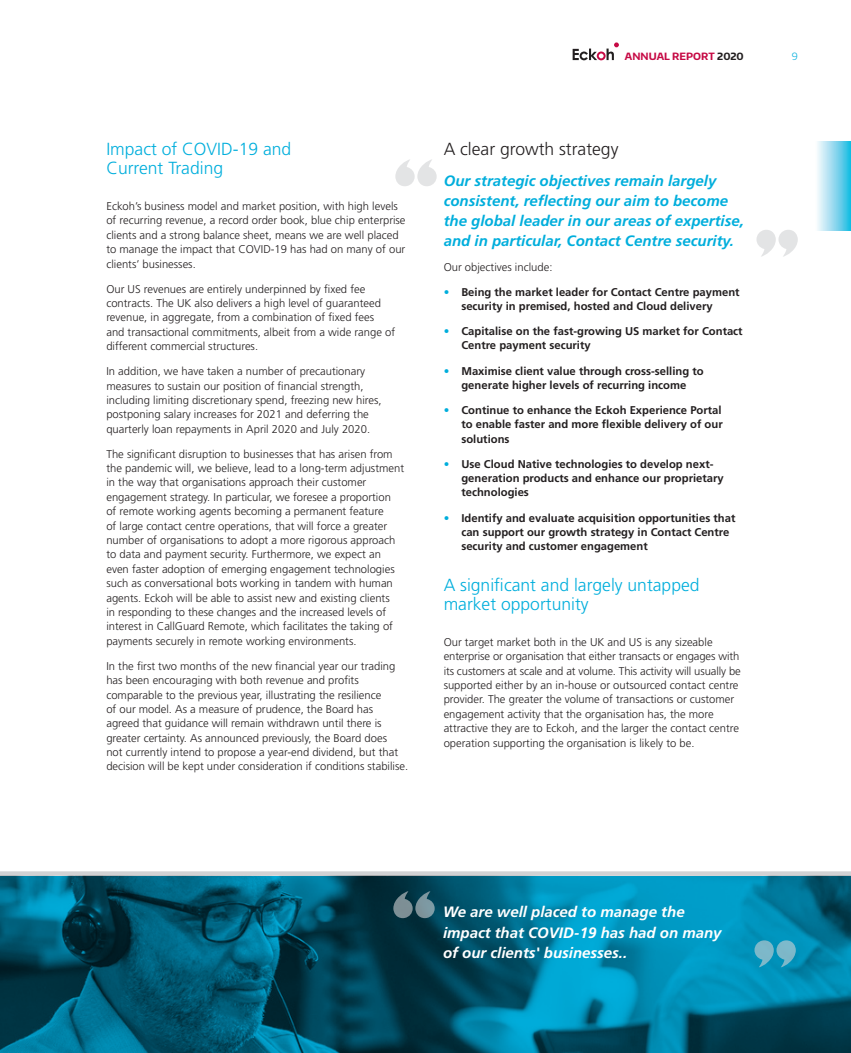
<style>
.page{position:relative;width:851px;height:1053px;background:#fff}
.page>*{position:absolute;margin:0;border:0;box-sizing:border-box;transform-origin:0 0}
.t1{font:300 17.5px/19.4px "Frutiger LT Std";color:#00aedc}
.t2{font:300 17.5px "Frutiger LT Std";color:#231f20}
.t3{font:italic 700 15px/20px "Frutiger LT Std";color:#00aedc}
.t4{font:italic 700 15px/20px "Frutiger LT Std";color:#fff}
.t5{font:300 11.25px/14.4px "Frutiger LT Std";color:#231f20}
.t6{font:700 11.25px/14.4px "Frutiger LT Std";color:#231f20}
.t7{font:700 10px "Encode Sans Normal";letter-spacing:.01em;color:#c60a45}
.t8{font:300 10px "Encode Sans Normal";color:#00aedc}
.s1{color:#231f20}
.s2{color:#00aedc}
</style>
<div class="page">
<svg style="left:817px;top:142px;width:33px;height:88px;background:#90daef"></svg>
<svg style="left:572px;top:42px;width:46px;height:18px"></svg>
<svg style="left:0;top:875px;width:850px;height:177px;background:#01637f"></svg>
<svg style="left:395px;top:159px;width:41px;height:27px"></svg>
<svg style="left:756px;top:230px;width:41px;height:27px"></svg>
<svg style="left:393px;top:891px;width:41px;height:27px"></svg>
<svg style="left:754px;top:940px;width:41px;height:27px"></svg>
<svg style="left:0;top:871px;width:850px;height:4px;background:#d4d5d7"></svg>
<h1 class="t1" style="left:106px;top:139px;width:186px">Impact of COVID-19 and<br>Current Trading</h1>
<p class="t5" style="left:106px;top:199px;width:301px">Eckoh’s business model and market position, with high levels of recurring revenue, a record order book, blue chip enterprise clients and a strong balance sheet, means we are well placed to manage the impact that COVID-19 has had on many of our clients’ businesses.</p>
<p class="t5" style="left:106px;top:281px;width:290px">Our US revenues are entirely underpinned by fixed fee contracts. The UK also delivers a high level of guaranteed revenue, in aggregate, from a combination of fixed fees<br>and transactional commitments, albeit from a wide range of different commercial structures.</p>
<p class="t5" style="left:106px;top:364px;width:277px">In addition, we have taken a number of precautionary measures to sustain our position of financial strength, including limiting discretionary spend, freezing new hires, postponing salary increases for 2021 and deferring the quarterly loan repayments in April 2020 and July 2020.</p>
<p class="t5" style="left:106px;top:447px;width:299px">The significant disruption to businesses that has arisen from the pandemic will, we believe, lead to a long-term adjustment in the way that organisations approach their customer engagement strategy. In particular, we foresee a proportion<br>of remote working agents becoming a permanent feature<br>of large contact centre operations, that will force a greater number of organisations to adopt a more rigorous approach to data and payment security. Furthermore, we expect an even faster adoption of emerging engagement technologies such as conversational bots working in tandem with human agents. Eckoh will be able to assist new and existing clients<br>in responding to these changes and the increased levels of interest in CallGuard Remote, which facilitates the taking of payments securely in remote working environments.</p>
<p class="t5" style="left:106px;top:658px;width:303px">In the first two months of the new financial year our trading has been encouraging with both revenue and profits comparable to the previous year, illustrating the resilience<br>of our model. As a measure of prudence, the Board has agreed that guidance will remain withdrawn until there is greater certainty. As announced previously, the Board does<br>not currently intend to propose a year-end dividend, but that decision will be kept under consideration if conditions stabilise.</p>
<p class="t7" style="left:624px;top:50px;width:120px">ANNUAL REPORT <span class="s1">2020</span></p>
<p class="t8" style="left:791px;top:50px;width:8px">9</p>
<h1 class="t2" style="left:443px;top:139px;width:176px">A clear growth strategy</h1>
<h2 class="t3" style="left:443px;top:170px;width:302px">Our strategic objectives remain largely consistent, reflecting our aim to become the global leader in our areas of expertise, and in particular, Contact Centre security.</h2>
<p class="t5" style="left:443px;top:260px;width:110px">Our objectives include:</p>
<p class="t6" style="left:461px;top:284px;width:280px;text-indent:-18px"><span class="s2">•</span> Being the market leader for Contact Centre payment security in premised, hosted and Cloud delivery</p>
<p class="t6" style="left:461px;top:324px;width:283px;text-indent:-18px"><span class="s2">•</span> Capitalise on the fast-growing US market for Contact<br>Centre payment security</p>
<p class="t6" style="left:443px;top:363px;width:261px;text-align:center"><span class="s2">•</span> Maximise client value through cross-selling to generate higher levels of recurring income</p>
<p class="t6" style="left:461px;top:403px;width:263px;text-align:justify;text-indent:-18px"><span class="s2">•</span> Continue to enhance the Eckoh Experience Portal to enable faster and more flexible delivery of our solutions</p>
<p class="t6" style="left:461px;top:456px;width:264px;text-indent:-18px"><span class="s2">•</span> Use Cloud Native technologies to develop next&shy;generation products and enhance our proprietary technologies</p>
<p class="t6" style="left:461px;top:510px;width:275px;text-indent:-18px"><span class="s2">•</span> Identify and evaluate acquisition opportunities that can support our growth strategy in Contact Centre security and customer engagement</p>
<h1 class="t1" style="left:443px;top:575px;width:257px">A significant and largely untapped market opportunity</h1>
<p class="t5" style="left:443px;top:635px;width:298px">Our target market both in the UK and US is any sizeable enterprise or organisation that either transacts or engages with its customers at scale and at volume. This activity will usually be supported either by an in-house or outsourced contact centre provider. The greater the volume of transactions or customer engagement activity that the organisation has, the more attractive they are to Eckoh, and the larger the contact centre operation supporting the organisation is likely to be.</p>
<h2 class="t4" style="left:443px;top:902px;width:280px">We are well placed to manage the impact that COVID-19 has had on many of our clients' businesses..</h2>
</div>
